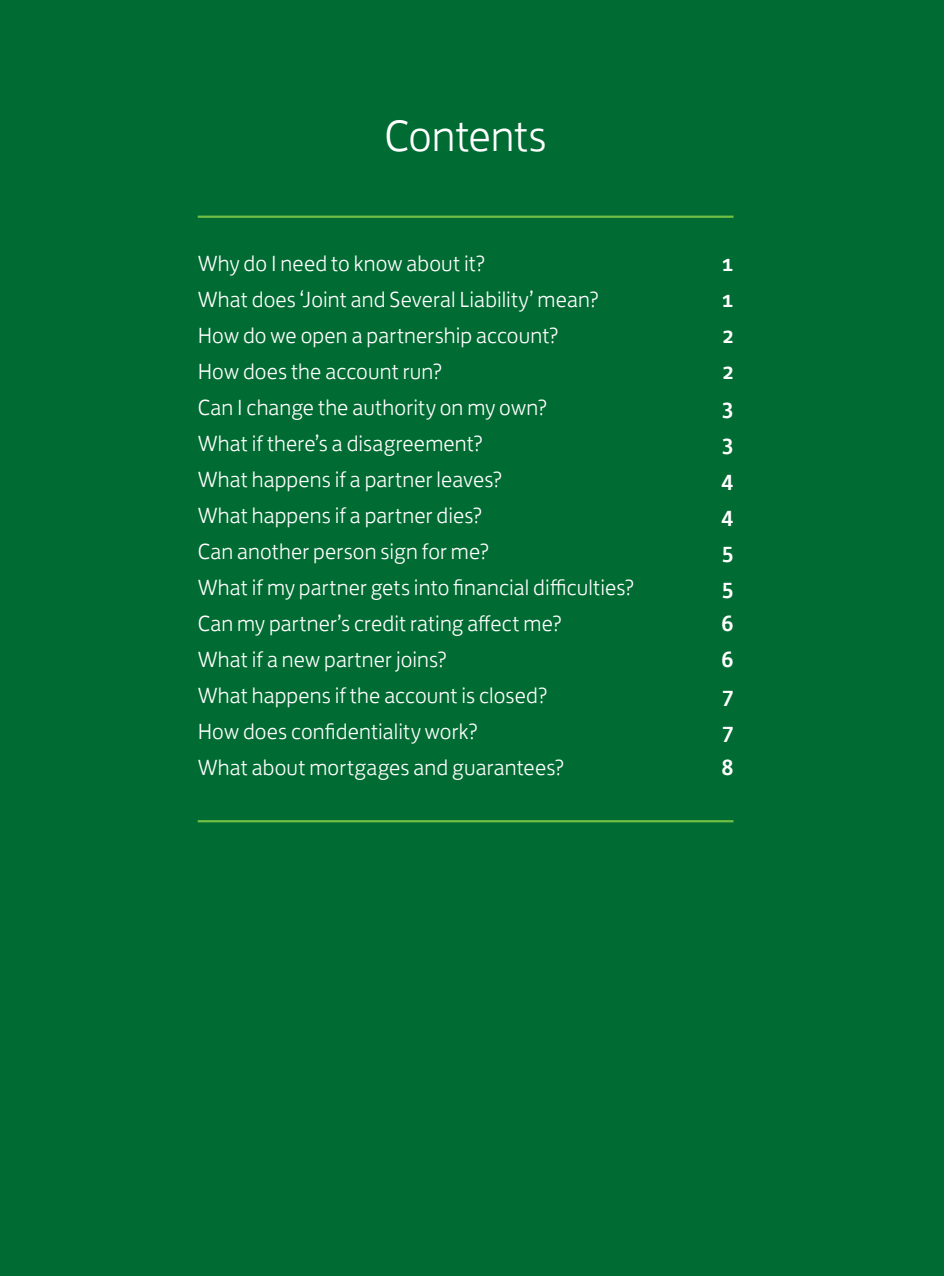
<style>
.page{position:relative;width:944px;height:1276px;background:#006b32}
.page>*{position:absolute;margin:0;border:0;box-sizing:border-box;transform-origin:0 0}
.t1{font:300 45px "Lloyds Bank Jack";letter-spacing:-.005em;color:#fff}
.t2{font:300 22.5px "Lloyds Bank Jack";letter-spacing:.005em;color:#fff}
.t3{font:500 22.5px "Lloyds Bank Jack";color:#fff}
</style>
<div class="page">
<hr style="left:198px;top:216px;width:535px;height:2px;background:#71bf44">
<hr style="left:198px;top:820px;width:535px;height:2px;background:#71bf44">
<h1 class="t1" style="left:385px;top:100px;width:164px">Contents</h1>
<p class="t2" style="left:198px;top:246px;width:289px">Why do I need to know about it?</p>
<p class="t3" style="left:722px;top:245px;width:13px">1</p>
<p class="t2" style="left:198px;top:282px;width:403px">What does ‘Joint and Several Liability’ mean?</p>
<p class="t3" style="left:722px;top:281px;width:13px">1</p>
<p class="t2" style="left:198px;top:318px;width:362px">How do we open a partnership account?</p>
<p class="t3" style="left:723px;top:317px;width:12px">2</p>
<p class="t2" style="left:198px;top:354px;width:246px">How does the account run?</p>
<p class="t3" style="left:723px;top:353px;width:12px">2</p>
<p class="t2" style="left:198px;top:390px;width:351px">Can I change the authority on my own?</p>
<p class="t3" style="left:722px;top:389px;width:13px">3</p>
<p class="t2" style="left:198px;top:426px;width:287px">What if there’s a disagreement?</p>
<p class="t3" style="left:722px;top:425px;width:13px">3</p>
<p class="t2" style="left:198px;top:462px;width:306px">What happens if a partner leaves?</p>
<p class="t3" style="left:721px;top:461px;width:14px">4</p>
<p class="t2" style="left:198px;top:498px;width:286px">What happens if a partner dies?</p>
<p class="t3" style="left:721px;top:497px;width:14px">4</p>
<p class="t2" style="left:198px;top:534px;width:293px">Can another person sign for me?</p>
<p class="t3" style="left:722px;top:533px;width:13px">5</p>
<p class="t2" style="left:198px;top:570px;width:438px">What if my partner gets into financial difficulties?</p>
<p class="t3" style="left:722px;top:569px;width:13px">5</p>
<p class="t2" style="left:198px;top:606px;width:366px">Can my partner’s credit rating affect me?</p>
<p class="t3" style="left:721px;top:605px;width:13px">6</p>
<p class="t2" style="left:198px;top:642px;width:251px">What if a new partner joins?</p>
<p class="t3" style="left:721px;top:641px;width:13px">6</p>
<p class="t2" style="left:198px;top:678px;width:351px">What happens if the account is closed?</p>
<p class="t3" style="left:722px;top:677px;width:12px">7</p>
<p class="t2" style="left:198px;top:714px;width:282px">How does confidentiality work?</p>
<p class="t3" style="left:722px;top:713px;width:12px">7</p>
<p class="t2" style="left:198px;top:750px;width:368px">What about mortgages and guarantees?</p>
<p class="t3" style="left:721px;top:749px;width:14px">8</p>
</div>
